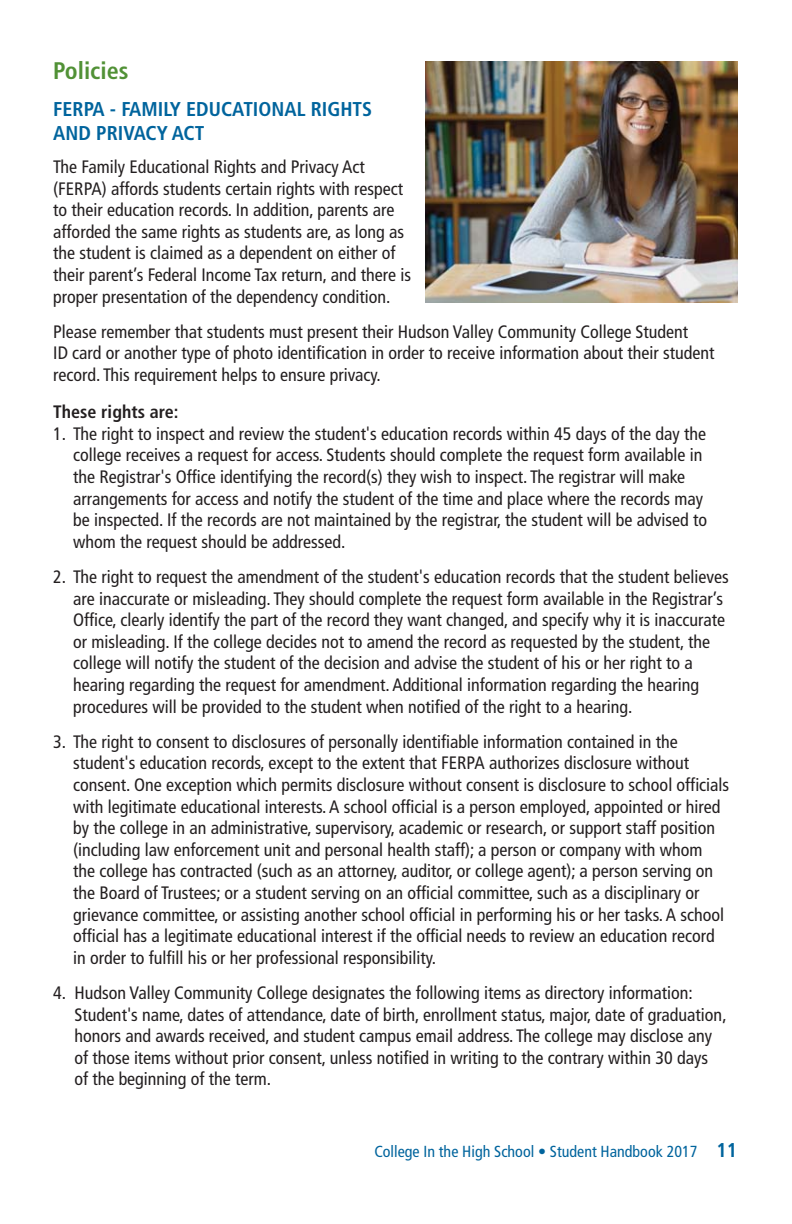
<style>
.page{position:relative;width:792px;height:1224px;background:#fff}
.page>*{position:absolute;margin:0;border:0;box-sizing:border-box;transform-origin:0 0}
.t1{font:700 condensed 24px "Frutiger";color:#519136}
.t2{font:700 condensed 20px/24px "Frutiger";color:#00649d}
.t3{font:condensed 18px/21.6px "Frutiger";color:#231f20}
.t4{font:700 condensed 18px "Frutiger";color:#231f20}
.t5{font:condensed 16px "Frutiger";color:#00649d}
.s1{font-weight:700;font-size:20px}
</style>
<div class="page">
<img style="left:425px;top:61px;width:312px;height:242px">
<h1 class="t1" style="left:53px;top:61px;width:77px">Policies</h1>
<p class="t2" style="left:53px;top:98px;width:320px">FERPA - FAMILY EDUCATIONAL RIGHTS<br>AND PRIVACY ACT</p>
<p class="t3" style="left:53px;top:157px;width:359px">The Family Educational Rights and Privacy Act (FERPA) affords students certain rights with respect to their education records. In addition, parents are afforded the same rights as students are, as long as the student is claimed as a dependent on either of their parent’s Federal Income Tax return, and there is proper presentation of the dependency condition.</p>
<p class="t3" style="left:53px;top:322px;width:663px">Please remember that students must present their Hudson Valley Community College Student<br>ID card or another type of photo identification in order to receive information about their student record. This requirement helps to ensure privacy.</p>
<p class="t4" style="left:53px;top:405px;width:127px">These rights are:</p>
<p class="t3" style="left:73px;top:424px;width:635px;text-indent:-20px">1. The right to inspect and review the student's education records within 45 days of the day the college receives a request for access. Students should complete the request form available in the Registrar's Office identifying the record(s) they wish to inspect. The registrar will make arrangements for access and notify the student of the time and place where the records may be inspected. If the records are not maintained by the registrar, the student will be advised to whom the request should be addressed.</p>
<p class="t3" style="left:73px;top:567px;width:657px;text-indent:-20px">2. The right to request the amendment of the student's education records that the student believes are inaccurate or misleading. They should complete the request form available in the Registrar’s Office, clearly identify the part of the record they want changed, and specify why it is inaccurate or misleading. If the college decides not to amend the record as requested by the student, the college will notify the student of the decision and advise the student of his or her right to a hearing regarding the request for amendment. Additional information regarding the hearing procedures will be provided to the student when notified of the right to a hearing.</p>
<p class="t3" style="left:73px;top:732px;width:658px;text-indent:-20px">3. The right to consent to disclosures of personally identifiable information contained in the student's education records, except to the extent that FERPA authorizes disclosure without consent. One exception which permits disclosure without consent is disclosure to school officials with legitimate educational interests. A school official is a person employed, appointed or hired by the college in an administrative, supervisory, academic or research, or support staff position (including law enforcement unit and personal health staff); a person or company with whom<br>the college has contracted (such as an attorney, auditor, or college agent); a person serving on the Board of Trustees; or a student serving on an official committee, such as a disciplinary or grievance committee, or assisting another school official in performing his or her tasks. A school official has a legitimate educational interest if the official needs to review an education record in order to fulfill his or her professional responsibility.</p>
<p class="t3" style="left:74px;top:983px;width:654px;text-indent:-21px">4. Hudson Valley Community College designates the following items as directory information:<br>Student's name, dates of attendance, date of birth, enrollment status, major, date of graduation, honors and awards received, and student campus email address. The college may disclose any of those items without prior consent, unless notified in writing to the contrary within 30 days<br>of the beginning of the term.</p>
<p class="t5" style="left:374px;top:1145px;width:364px">College In the High School • Student Handbook 2017 <span class="s1">11</span></p>
</div>
